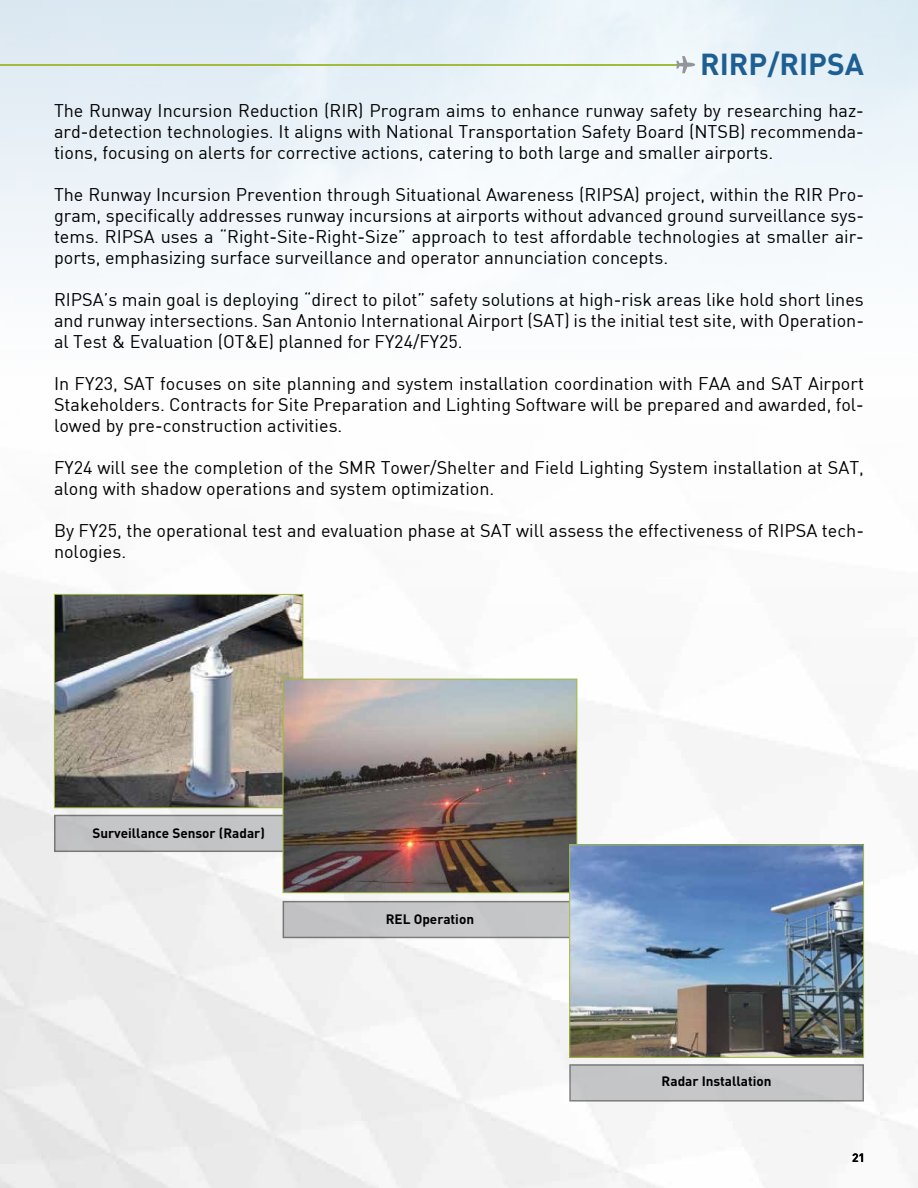
<style>
.page{position:relative;width:918px;height:1188px;background:#fff}
.page>*{position:absolute;margin:0;border:0;box-sizing:border-box;transform-origin:0 0}
.t1{font:700 30px "DIN";color:#1e5f93}
.t2{font:18px/21px "DIN";color:#000;text-align:justify}
.t3{font:700 13.5px "DIN";color:#000}
.t4{font:700 12px "DIN";color:#000}
</style>
<div class="page">
<img style="left:0;top:0;width:918px;height:1188px">
<svg style="left:569px;top:1064px;width:295px;height:38px;background:#c0c0c2"></svg>
<hr style="left:0;top:64px;width:679px;height:1px;background:#a1bb3c">
<svg style="left:676px;top:56px;width:19px;height:17px"></svg>
<div style="left:283px;top:901px;width:294px;height:37px;background:#c5c6c8"></div>
<img style="left:56px;top:596px;width:245px;height:210px">
<div style="left:54px;top:594px;width:249px;height:214px;border:1px solid #a1bb3c"></div>
<div style="left:54px;top:815px;width:249px;height:37px;background:linear-gradient(to right,#c2c2c6,#c4c5c5)"></div>
<img style="left:285px;top:681px;width:290px;height:210px">
<div style="left:283px;top:679px;width:294px;height:214px;border:1px solid #a1bb3c"></div>
<img style="left:571px;top:847px;width:291px;height:209px">
<div style="left:569px;top:845px;width:295px;height:213px;border:1px solid #a1bb3c"></div>
<h2 class="t1" style="left:700px;top:45px;width:165px">RIRP/RIPSA</h2>
<p class="t2" style="left:54px;top:100px;width:811px">The Runway Incursion Reduction (RIR) Program aims to enhance runway safety by researching haz&shy;ard-detection technologies. It aligns with National Transportation Safety Board (NTSB) recommenda&shy;tions, focusing on alerts for corrective actions, catering to both large and smaller airports.</p>
<p class="t2" style="left:54px;top:184px;width:812px">The Runway Incursion Prevention through Situational Awareness (RIPSA) project, within the RIR Pro&shy;gram, specifically addresses runway incursions at airports without advanced ground surveillance sys&shy;tems. RIPSA uses a “Right-Site-Right-Size” approach to test affordable technologies at smaller air&shy;ports, emphasizing surface surveillance and operator annunciation concepts.</p>
<p class="t2" style="left:54px;top:289px;width:812px">RIPSA’s main goal is deploying “direct to pilot” safety solutions at high-risk areas like hold short lines and runway intersections. San Antonio International Airport (SAT) is the initial test site, with Operation&shy;al Test &amp; Evaluation (OT&amp;E) planned for FY24/FY25.</p>
<p class="t2" style="left:54px;top:373px;width:812px">In FY23, SAT focuses on site planning and system installation coordination with FAA and SAT Airport Stakeholders. Contracts for Site Preparation and Lighting Software will be prepared and awarded, fol&shy;lowed by pre-construction activities.</p>
<p class="t2" style="left:54px;top:457px;width:812px">FY24 will see the completion of the SMR Tower/Shelter and Field Lighting System installation at SAT, along with shadow operations and system optimization.</p>
<p class="t2" style="left:54px;top:520px;width:812px">By FY25, the operational test and evaluation phase at SAT will assess the effectiveness of RIPSA tech&shy;nologies.</p>
<p class="t3" style="left:92px;top:824px;width:174px">Surveillance Sensor (Radar)</p>
<p class="t3" style="left:386px;top:911px;width:90px">REL Operation</p>
<p class="t3" style="left:662px;top:1072px;width:112px">Radar Installation</p>
<p class="t4" style="left:852px;top:1150px;width:15px">21</p>
</div>
